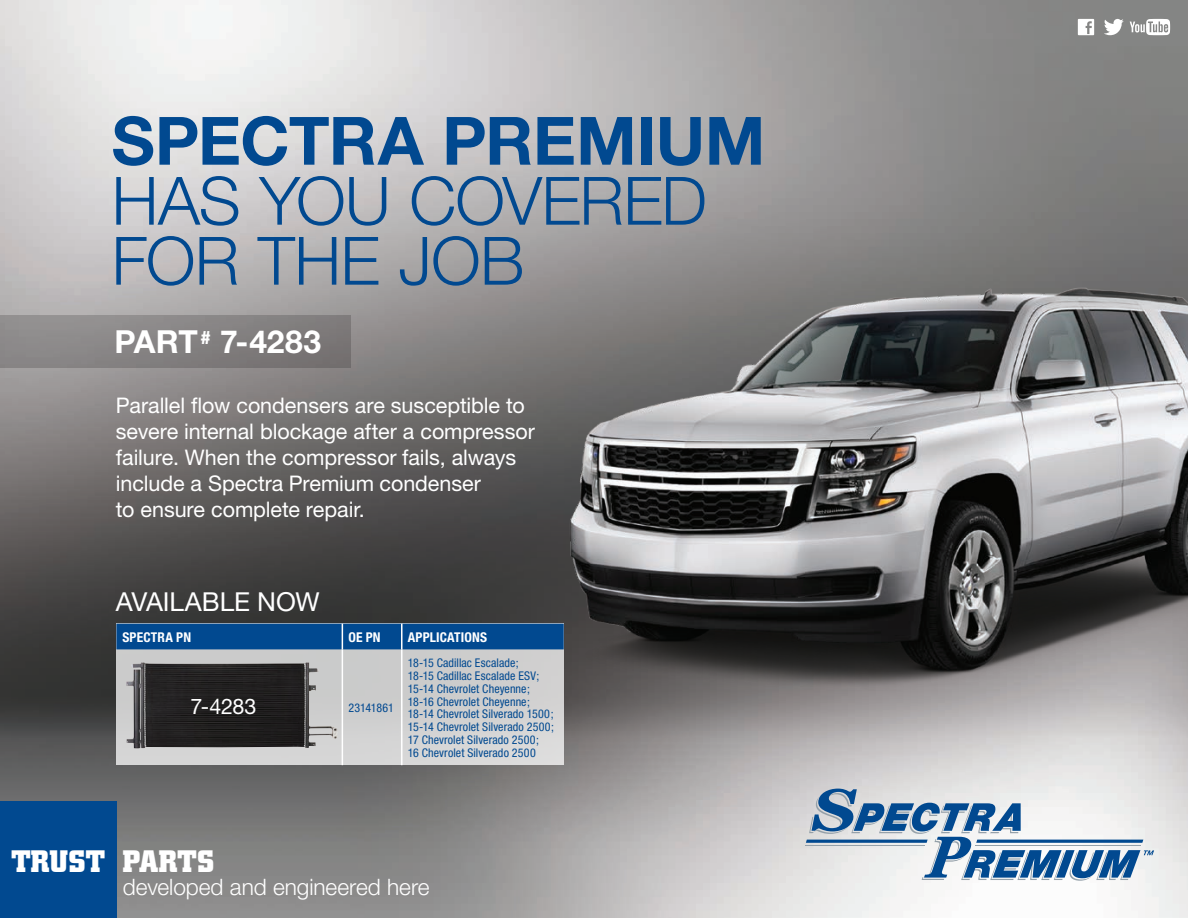
<style>
.page{position:relative;width:1188px;height:918px;background:#fff}
.page>*{position:absolute;margin:0;border:0;box-sizing:border-box;transform-origin:0 0}
.t1{font:300 66.75px/60px "Helvetica Neue";letter-spacing:-.01em;color:#014990}
.t2{font:700 66.75px "Helvetica Neue";letter-spacing:-.005em;color:#014990}
.t3{font:700 31.8px "Helvetica Neue";color:#fff}
.t4{font:700 30.75px "City";letter-spacing:.005em;color:#fff}
.t5{font:26.1px "Helvetica Neue";letter-spacing:-.005em;color:#fff}
.t6{font:300 22.65px "Helvetica Neue";color:#fff}
.t7{font:21.6px/26.1px "Helvetica Neue";letter-spacing:-.005em;color:#fff}
.t8{font:700 condensed 13.5px "Helvetica Neue";letter-spacing:.01em;color:#fff}
.t9{font:condensed 12px/12.8px "Helvetica Neue";letter-spacing:.005em;color:#014990}
</style>
<div class="page">
<img style="left:0;top:0;width:1188px;height:918px">
<svg style="left:806px;top:789px;width:348px;height:92px"></svg>
<div style="left:0;top:801px;width:116px;height:117px;background:#014990"></div>
<svg style="left:1078px;top:19px;width:16px;height:16px"></svg>
<svg style="left:1104px;top:19px;width:20px;height:16px"></svg>
<svg style="left:1130px;top:19px;width:40px;height:16px"></svg>
<img style="left:536px;top:241px;width:652px;height:497px">
<div style="left:0;top:316px;width:351px;height:52px;background:linear-gradient(to right,#918f8f,#797575)"></div>
<div style="left:116px;top:624px;width:448px;height:141px;background:#d0cfcf"></div>
<div style="left:116px;top:624px;width:448px;height:25px;background:#014990"></div>
<hr style="left:401px;top:624px;width:2px;height:25px;background:#fff">
<hr style="left:342px;top:649px;width:1px;height:116px;background:#fff">
<hr style="left:401px;top:649px;width:2px;height:116px;background:#fff">
<img style="left:126px;top:662px;width:211px;height:86px">
<h1 class="t2" style="left:112px;top:100px;width:655px">SPECTRA PREMIUM</h1>
<h1 class="t1" style="left:112px;top:169px;width:597px">HAS YOU COVERED<br>FOR THE JOB</h1>
<h2 class="t3" style="left:114px;top:322px;width:208px">PART<sup>#</sup> 7-4283</h2>
<h3 class="t7" style="left:116px;top:391px;width:421px">Parallel flow condensers are susceptible to severe internal blockage after a compressor failure. When the compressor fails, always include a Spectra Premium condenser<br>to ensure complete repair.</h3>
<h3 class="t5" style="left:116px;top:586px;width:205px">AVAILABLE NOW</h3>
<p class="t8" style="left:122px;top:629px;width:70px">SPECTRA PN</p>
<p class="t8" style="left:348px;top:629px;width:34px">OE PN</p>
<p class="t8" style="left:408px;top:629px;width:81px">APPLICATIONS</p>
<h3 class="t7" style="left:191px;top:693px;width:67px">7-4283</h3>
<p class="t9" style="left:348px;top:701px;width:47px">23141861</p>
<p class="t9" style="left:408px;top:657px;width:148px">18-15 Cadillac Escalade;<br>18-15 Cadillac Escalade ESV;<br>15-14 Chevrolet Cheyenne;<br>18-16 Chevrolet Cheyenne;<br>18-14 Chevrolet Silverado 1500;<br>15-14 Chevrolet Silverado 2500;<br>17 Chevrolet Silverado 2500;<br>16 Chevrolet Silverado 2500</p>
<h3 class="t4" style="left:11px;top:844px;width:205px">TRUST PARTS</h3>
<h3 class="t6" style="left:123px;top:873px;width:308px">developed and engineered here</h3>
</div>
